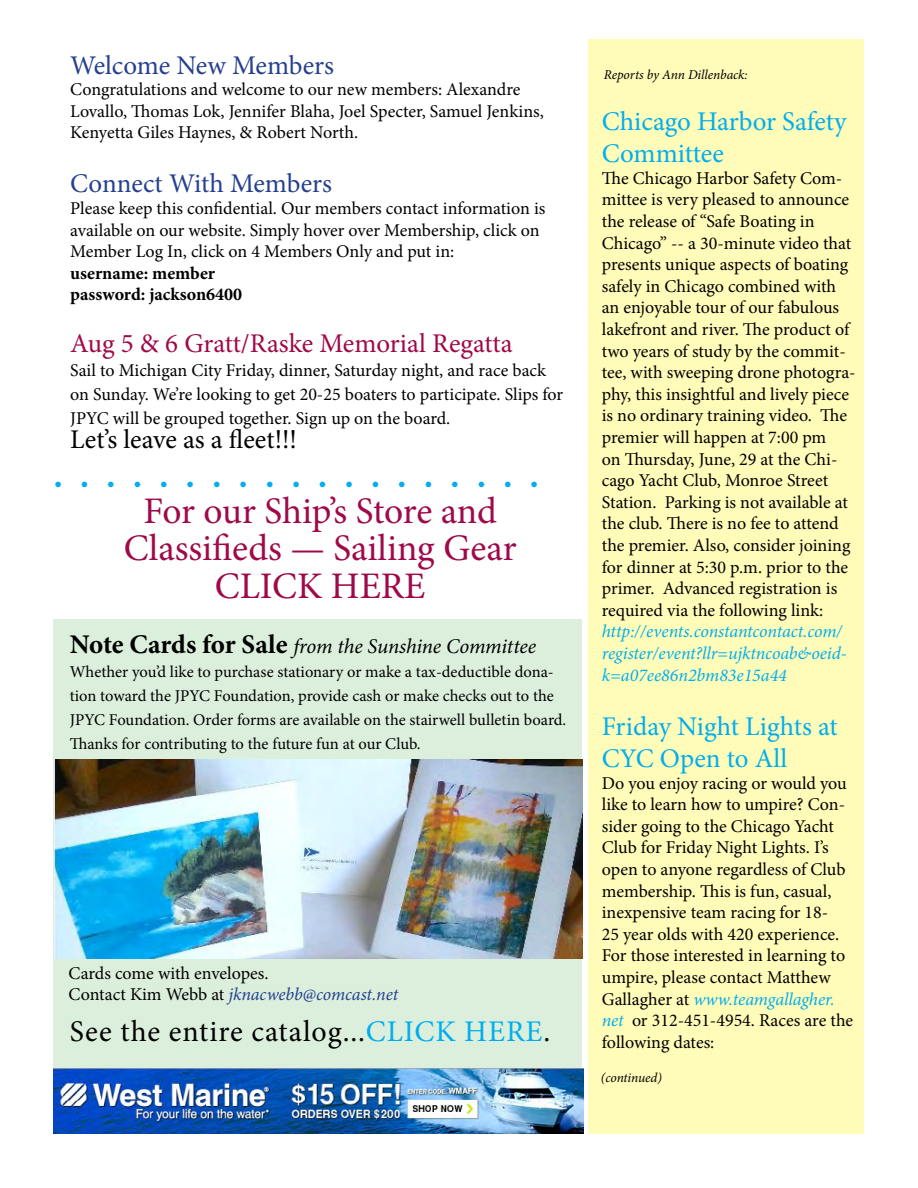
<style>
.page{position:relative;width:918px;height:1188px;background:#fff}
.page>*{position:absolute;margin:0;border:0;box-sizing:border-box;transform-origin:0 0}
.t1{font:37.5px/37.5px "Minion Pro";color:#9f0949;text-align:center}
.t2{font:30px "Minion Pro";letter-spacing:.03em;color:#000}
.t3{font:27px/32.4px "Minion Pro";color:#00aeef}
.t4{font:27px "Minion Pro";letter-spacing:-.005em;color:#25408f}
.t5{font:27px "Minion Pro";letter-spacing:-.005em;color:#9f0949}
.t6{font:27px "Minion Pro";color:#000}
.t7{font:italic 21px "Minion Pro";letter-spacing:-.01em;color:#000}
.t8{font:21px "Minion Pro";color:#00aeef}
.t9{font:18px/21.6px "Minion Pro";color:#000}
.t10{font:italic 18px/21.6px "Minion Pro";letter-spacing:-.005em;color:#00aeef}
.t11{font:700 18px/21.6px "Minion Pro";color:#000}
.t12{font:16.5px/24px "Minion Pro";letter-spacing:-.005em;color:#000}
.t13{font:italic 13.5px "Minion Pro";letter-spacing:-.005em;color:#000}
.s1{font-weight:700;font-style:normal;font-size:27px}
.s2{font-style:italic;color:#25408f}
.s3{color:#00aeef}
.s4{font-style:italic;color:#00aeef}
</style>
<div class="page">
<div style="left:54px;top:619px;width:528px;height:449px;background:#dbefdc"></div>
<div style="left:589px;top:40px;width:275px;height:1094px;background:#fffbb8"></div>
<img style="left:54px;top:760px;width:528px;height:198px">
<img style="left:53px;top:1068px;width:531px;height:65px">
<h3 class="t4" style="left:70px;top:47px;width:265px">Welcome New Members</h3>
<p class="t9" style="left:70px;top:79px;width:475px">Congratulations and welcome to our new members: Alexandre<br>Lovallo, Thomas Lok, Jennifer Blaha, Joel Specter, Samuel Jenkins,<br>Kenyetta Giles Haynes, &amp; Robert North.</p>
<h3 class="t4" style="left:70px;top:166px;width:263px">Connect With Members</h3>
<p class="t9" style="left:70px;top:198px;width:477px">Please keep this confidential. Our members contact information is available on our website. Simply hover over Membership, click on<br>Member Log In, click on 4 Members Only and put in:</p>
<p class="t11" style="left:70px;top:262px;width:174px">username: member password: jackson6400</p>
<h3 class="t5" style="left:70px;top:326px;width:444px">Aug 5 &amp; 6 Gratt/Raske Memorial Regatta</h3>
<p class="t9" style="left:70px;top:359px;width:495px;line-height:24px">Sail to Michigan City Friday, dinner, Saturday night, and race back on Sunday. We’re looking to get 20-25 boaters to participate. Slips for<br>JPYC will be grouped together. Sign up on the board.</p>
<h3 class="t6" style="left:70px;top:422px;width:228px">Let’s leave as a fleet!!!</h3>
<p class="t8" style="left:54px;top:468px;width:486px">•••••••••••••••••••</p>
<h1 class="t1" style="left:124px;top:492px;width:394px">For our Ship’s Store and<br>Classifieds — Sailing Gear<br>CLICK HERE</h1>
<p class="t7" style="left:70px;top:631px;width:468px"><span class="s1">Note Cards for Sale</span> from the Sunshine Committee</p>
<p class="t12" style="left:70px;top:659px;width:498px">Whether you’d like to purchase stationary or make a tax-deductible dona&shy;tion toward the JPYC Foundation, provide cash or make checks out to the JPYC Foundation. Order forms are available on the stairwell bulletin board.<br>Thanks for contributing to the future fun at our Club.</p>
<p class="t9" style="left:69px;top:962px;width:331px">Cards come with envelopes.<br>Contact Kim Webb at <span class="s2">jknacwebb@comcast.net</span></p>
<h2 class="t2" style="left:70px;top:1011px;width:482px">See the entire catalog...<span class="s3">CLICK HERE</span>.</h2>
<p class="t13" style="left:604px;top:65px;width:146px">Reports by Ann Dillenback:</p>
<h3 class="t3" style="left:602px;top:105px;width:246px">Chicago Harbor Safety<br>Committee</h3>
<p class="t9" style="left:602px;top:167px;width:255px">The Chicago Harbor Safety Com&shy;mittee is very pleased to announce the release of “Safe Boating in Chicago” -- a 30-minute video that presents unique aspects of boating safely in Chicago combined with an enjoyable tour of our fabulous lakefront and river. The product of two years of study by the commit&shy;tee, with sweeping drone photogra&shy;phy, this insightful and lively piece is no ordinary training video. The premier will happen at 7:00 pm<br>on Thursday, June, 29 at the Chi&shy;cago Yacht Club, Monroe Street Station. Parking is not available at the club. There is no fee to attend the premier. Also, consider joining for dinner at 5:30 p.m. prior to the primer. Advanced registration is required via the following link:</p>
<p class="t10" style="left:602px;top:621px;width:247px">http://events.constantcontact.com/ register/event?llr=ujktncoab&amp;oeid&shy;k=a07ee86n2bm83e15a44</p>
<h3 class="t3" style="left:602px;top:710px;width:237px">Friday Night Lights at<br>CYC Open to All</h3>
<p class="t9" style="left:602px;top:772px;width:253px">Do you enjoy racing or would you like to learn how to umpire? Con&shy;sider going to the Chicago Yacht<br>Club for Friday Night Lights. I’s open to anyone regardless of Club membership. This is fun, casual, inexpensive team racing for 18-<br>25 year olds with 420 experience.<br>For those interested in learning to umpire, please contact Matthew<br>Gallagher at <span class="s4">www.teamgallagher. net</span> or 312-451-4954. Races are the following dates:</p>
<p class="t13" style="left:601px;top:1069px;width:63px">(continued)</p>
</div>
